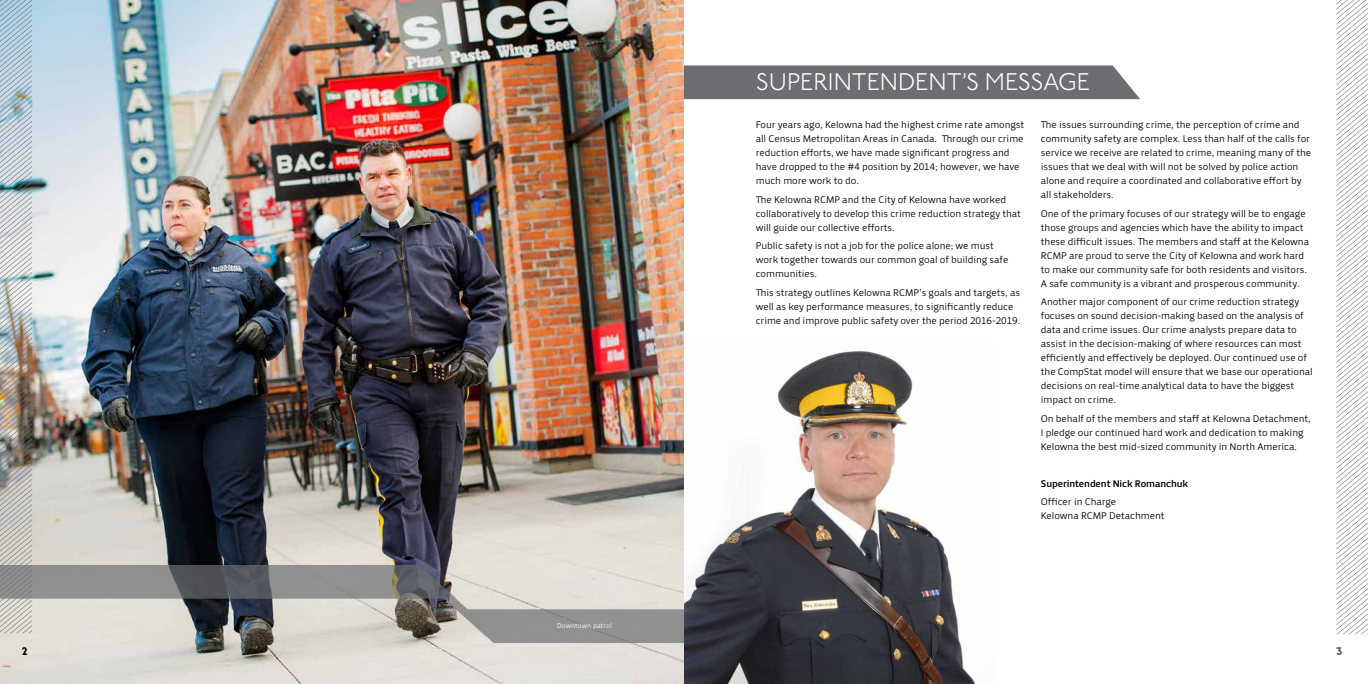
<style>
.page{position:relative;width:1368px;height:684px;background:#fff}
.page>*{position:absolute;margin:0;border:0;box-sizing:border-box;transform-origin:0 0}
.t1{font:300 24px "P22 Underground";color:#fff}
.t2{font:800 11px "P22 Underground";color:#000}
.t3{font:800 11px "P22 Underground";color:#58595b}
.t4{font:10px/14px "Priva One Pro";letter-spacing:-.01em;color:#000}
.t5{font:10px "Priva Three Pro";letter-spacing:-.01em;color:#000}
.t6{font:7px "Priva One Pro";color:#fff}
</style>
<div class="page">
<img style="left:684px;top:643px;width:292px;height:41px">
<svg style="left:1336px;top:0;width:32px;height:635px"></svg>
<img style="left:0;top:643px;width:684px;height:41px">
<img style="left:0;top:0;width:1140px;height:643px">
<p class="t6" style="left:557px;top:622px;width:56px">Downtown patrol</p>
<h1 class="t1" style="left:756px;top:69px;width:336px">SUPERINTENDENT’S MESSAGE</h1>
<p class="t4" style="left:756px;top:118px;width:270px">Four years ago, Kelowna had the highest crime rate amongst all Census Metropolitan Areas in Canada. Through our crime reduction efforts, we have made significant progress and have dropped to the #4 position by 2014; however, we have much more work to do.</p>
<p class="t4" style="left:756px;top:192px;width:267px">The Kelowna RCMP and the City of Kelowna have worked collaboratively to develop this crime reduction strategy that will guide our collective efforts.</p>
<p class="t4" style="left:756px;top:239px;width:254px">Public safety is not a job for the police alone; we must work together towards our common goal of building safe communities.</p>
<p class="t4" style="left:756px;top:285px;width:266px">This strategy outlines Kelowna RCMP’s goals and targets, as well as key performance measures, to significantly reduce crime and improve public safety over the period 2016-2019.</p>
<p class="t4" style="left:1041px;top:118px;width:272px">The issues surrounding crime, the perception of crime and community safety are complex. Less than half of the calls for service we receive are related to crime, meaning many of the issues that we deal with will not be solved by police action alone and require a coordinated and collaborative effort by all stakeholders.</p>
<p class="t4" style="left:1041px;top:206px;width:270px">One of the primary focuses of our strategy will be to engage those groups and agencies which have the ability to impact these difficult issues. The members and staff at the Kelowna RCMP are proud to serve the City of Kelowna and work hard to make our community safe for both residents and visitors.<br>A safe community is a vibrant and prosperous community.</p>
<p class="t4" style="left:1041px;top:295px;width:273px">Another major component of our crime reduction strategy focuses on sound decision-making based on the analysis of data and crime issues. Our crime analysts prepare data to assist in the decision-making of where resources can most efficiently and effectively be deployed. Our continued use of the CompStat model will ensure that we base our operational decisions on real-time analytical data to have the biggest impact on crime.</p>
<p class="t4" style="left:1041px;top:411px;width:271px">On behalf of the members and staff at Kelowna Detachment,<br>I pledge our continued hard work and dedication to making<br>Kelowna the best mid-sized community in North America.</p>
<p class="t5" style="left:1041px;top:477px;width:149px">Superintendent Nick Romanchuk</p>
<p class="t4" style="left:1041px;top:495px;width:125px">Officer in Charge<br>Kelowna RCMP Detachment</p>
<p class="t2" style="left:22px;top:645px;width:7px">2</p>
<p class="t3" style="left:1336px;top:645px;width:7px">3</p>
</div>
